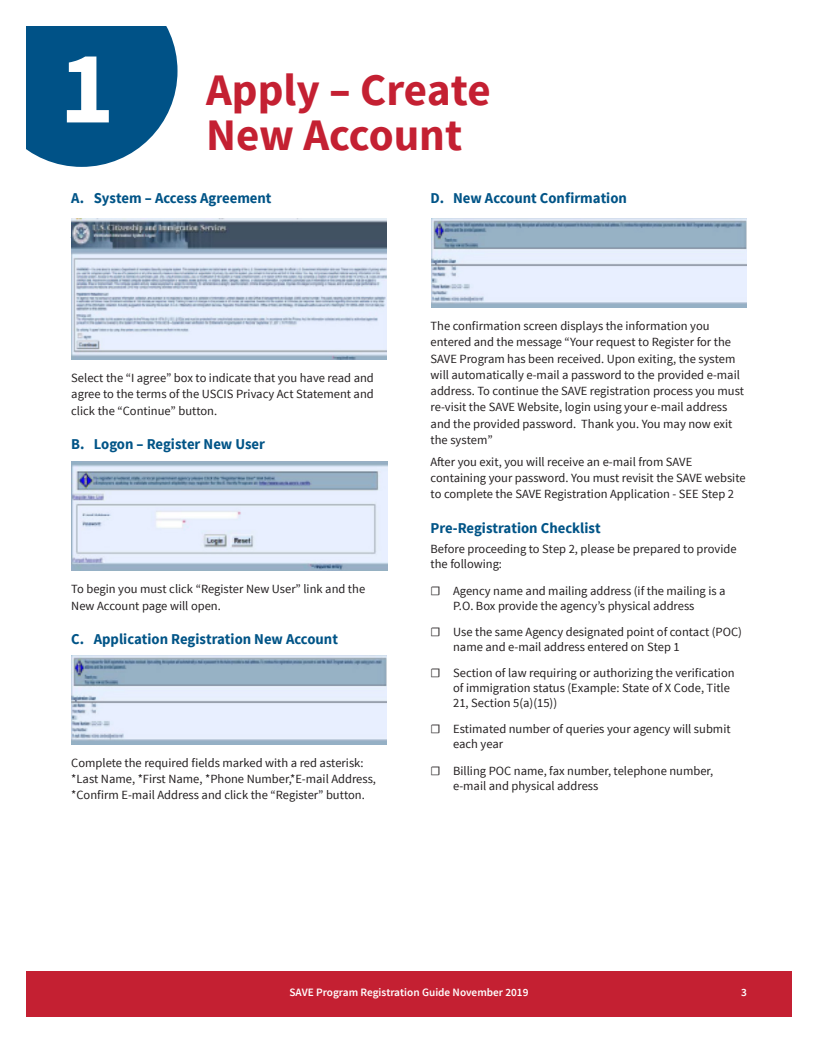
<style>
.page{position:relative;width:818px;height:1043px;background:#fff}
.page>*{position:absolute;margin:0;border:0;box-sizing:border-box;transform-origin:0 0}
.t1{font:700 103.75px "Source Sans Pro";color:#fff}
.t2{font:700 45px/45px "Source Sans Pro";color:#c42032}
.Subhead{font:700 15px "Source Sans Pro";color:#005487}
.Paragraph_Style_2{font:12.5px/16.2px "Source Sans Pro";color:#231f20}
.Paragraph_Style_1{font:12.5px/15px "Source Sans Pro";color:#231f20}
.t3{font:600 11.25px "Source Sans Pro";color:#fff}
</style>
<div class="page">
<div style="left:26px;top:971px;width:765px;height:45px;background:#c42032"></div>
<svg style="left:26px;top:26px;width:151px;height:141px;background:#1d6594"></svg>
<img style="left:71px;top:219px;width:315px;height:140px">
<img style="left:71px;top:461px;width:316px;height:109px">
<img style="left:71px;top:655px;width:315px;height:89px">
<img style="left:431px;top:219px;width:315px;height:88px">
<p class="t1" style="left:60px;top:21px;width:56px">1</p>
<p class="t2" style="left:206px;top:69px;width:286px">Apply – Create<br>New Account</p>
<p class="Subhead" style="left:71px;top:188px;width:202px">A. System – Access Agreement</p>
<p class="Paragraph_Style_2" style="left:71px;top:370px;width:304px;text-align:justify">Select the “I agree” box to indicate that you have read and agree to the terms of the USCIS Privacy Act Statement and click the “Continue” button.</p>
<p class="Subhead" style="left:71px;top:434px;width:195px">B. Logon – Register New User</p>
<p class="Paragraph_Style_2" style="left:71px;top:581px;width:295px">To begin you must click “Register New User” link and the<br>New Account page will open.</p>
<p class="Subhead" style="left:71px;top:629px;width:268px">C. Application Registration New Account</p>
<p class="Paragraph_Style_2" style="left:71px;top:754px;width:306px">Complete the required fields marked with a red asterisk: *Last Name, *First Name, *Phone Number,*E-mail Address, *Confirm E-mail Address and click the “Register” button.</p>
<p class="Subhead" style="left:430px;top:188px;width:198px">D. New Account Confirmation</p>
<p class="Paragraph_Style_2" style="left:430px;top:318px;width:315px">The confirmation screen displays the information you entered and the message “Your request to Register for the SAVE Program has been received. Upon exiting, the system will automatically e-mail a password to the provided e-mail address. To continue the SAVE registration process you must re-visit the SAVE Website, login using your e-mail address and the provided password. Thank you. You may now exit the system”</p>
<p class="Paragraph_Style_2" style="left:430px;top:454px;width:316px">After you exit, you will receive an e-mail from SAVE containing your password. You must revisit the SAVE website to complete the SAVE Registration Application - SEE Step 2</p>
<p class="Subhead" style="left:430px;top:518px;width:172px">Pre-Registration Checklist</p>
<p class="Paragraph_Style_1" style="left:430px;top:542px;width:307px">Before proceeding to Step 2, please be prepared to provide the following:</p>
<p class="Paragraph_Style_2" style="left:453px;top:583px;width:274px;line-height:15px;text-indent:-22px">☐ Agency name and mailing address (if the mailing is a<br>P.O. Box provide the agency’s physical address</p>
<p class="Paragraph_Style_2" style="left:453px;top:624px;width:290px;line-height:15px;text-indent:-22px">☐ Use the same Agency designated point of contact (POC) name and e-mail address entered on Step 1</p>
<p class="Paragraph_Style_2" style="left:453px;top:665px;width:283px;line-height:15px;text-indent:-22px">☐ Section of law requiring or authorizing the verification of immigration status (Example: State of X Code, Title<br>21, Section 5(a)(15))</p>
<p class="Paragraph_Style_2" style="left:453px;top:722px;width:279px;line-height:15px;text-indent:-22px">☐ Estimated number of queries your agency will submit each year</p>
<p class="Paragraph_Style_2" style="left:453px;top:763px;width:262px;line-height:15px;text-indent:-22px">☐ Billing POC name, fax number, telephone number, e-mail and physical address</p>
<p class="t3" style="left:289px;top:985px;width:240px">SAVE Program Registration Guide November 2019</p>
<p class="t3" style="left:741px;top:985px;width:7px">3</p>
</div>
